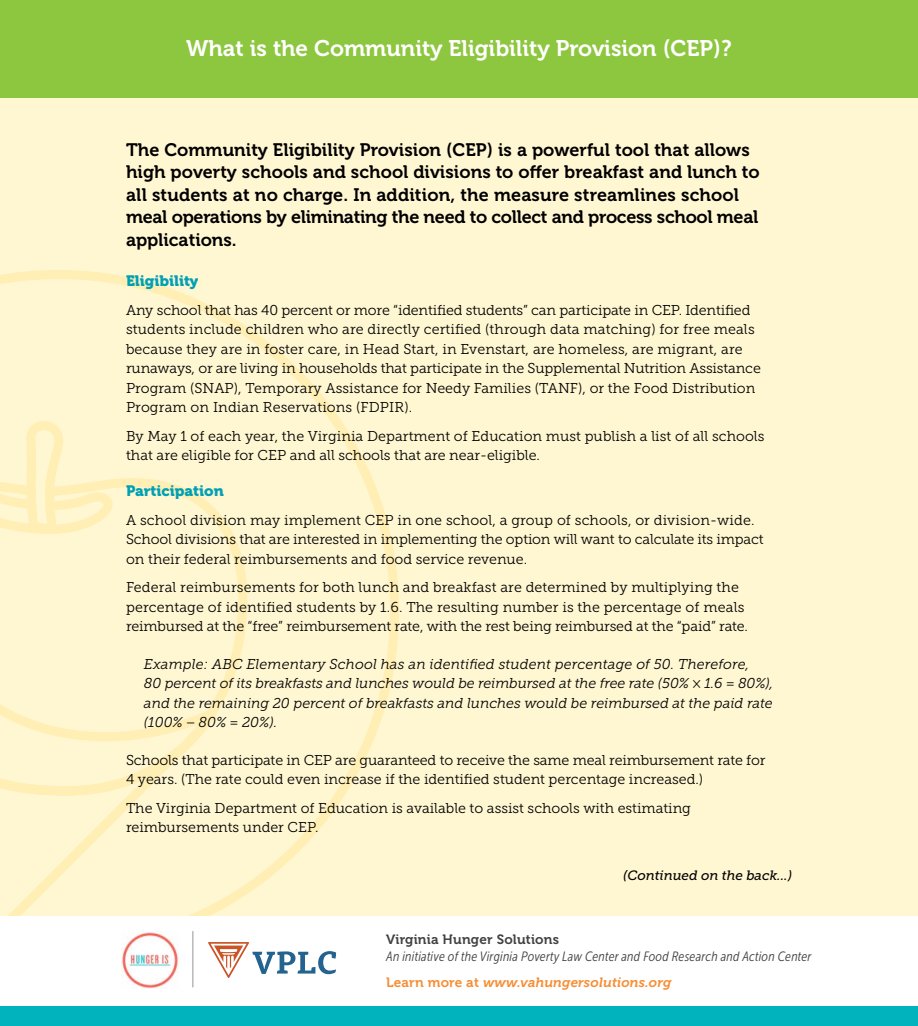
<style>
.page{position:relative;width:918px;height:1026px;background:#fff6d2}
.page>*{position:absolute;margin:0;border:0;box-sizing:border-box;transform-origin:0 0}
.t1{font:22.5px "Museo 700";color:#fff}
.t2{font:18px/22.5px "Museo 700";letter-spacing:.005em;color:#000}
.t3{font:15px "Museo 900";color:#00a0b4}
.t4{font:14.25px/19.5px "Museo Slab 300";color:#000}
.t5{font:italic 14.25px/19.5px "Museo Slab 300";color:#000}
.t6{font:italic 13.5px "Museo Sans Cond 300";letter-spacing:.015em;color:#414042}
.t7{font:italic 13.5px "Museo 700";letter-spacing:.015em;color:#f78d33}
.t8{font:italic 13.5px "Museo Slab 500";color:#000}
.t9{font:13.5px "Museo 700";letter-spacing:.015em;color:#414042}
.s1{font-style:normal}
</style>
<div class="page">
<svg style="left:0;top:270px;width:399px;height:646px"></svg>
<svg style="left:113px;top:478px;width:136px;height:318px"></svg>
<svg style="left:113px;top:490px;width:104px;height:305px"></svg>
<svg style="left:0;top:506px;width:183px;height:410px"></svg>
<svg style="left:0;top:421px;width:113px;height:113px"></svg>
<div style="left:0;top:0;width:918px;height:97px;background:#8dc63f"></div>
<div style="left:0;top:916px;width:918px;height:110px;background:#fff"></div>
<div style="left:0;top:1006px;width:918px;height:20px;background:#00b3bd"></div>
<img style="left:122px;top:932px;width:57px;height:56px">
<svg style="left:208px;top:942px;width:128px;height:36px"></svg>
<hr style="left:193px;top:931px;width:1px;height:56px;background:#939598">
<h1 class="t1" style="left:186px;top:36px;width:547px">What is the Community Eligibility Provision (CEP)?</h1>
<p class="t2" style="left:126px;top:138px;width:635px">The Community Eligibility Provision (CEP) is a powerful tool that allows high poverty schools and school divisions to offer breakfast and lunch to all students at no charge. In addition, the measure streamlines school meal operations by eliminating the need to collect and process school meal applications.</p>
<p class="t3" style="left:126px;top:272px;width:74px">Eligibility</p>
<p class="t4" style="left:126px;top:300px;width:636px">Any school that has 40 percent or more “identified students” can participate in CEP. Identified students include children who are directly certified (through data matching) for free meals because they are in foster care, in Head Start, in Evenstart, are homeless, are migrant, are runaways, or are living in households that participate in the Supplemental Nutrition Assistance Program (SNAP), Temporary Assistance for Needy Families (TANF), or the Food Distribution Program on Indian Reservations (FDPIR).</p>
<p class="t4" style="left:126px;top:426px;width:640px">By May 1 of each year, the Virginia Department of Education must publish a list of all schools that are eligible for CEP and all schools that are near-eligible.</p>
<p class="t3" style="left:126px;top:482px;width:99px">Participation</p>
<p class="t4" style="left:126px;top:510px;width:639px">A school division may implement CEP in one school, a group of schools, or division-wide.<br>School divisions that are interested in implementing the option will want to calculate its impact on their federal reimbursements and food service revenue.</p>
<p class="t4" style="left:126px;top:578px;width:624px">Federal reimbursements for both lunch and breakfast are determined by multiplying the percentage of identified students by 1.6. The resulting number is the percentage of meals reimbursed at the “free” reimbursement rate, with the rest being reimbursed at the “paid” rate.</p>
<p class="t5" style="left:144px;top:654px;width:631px">Example: ABC Elementary School has an identified student percentage of 50. Therefore,<br>80 percent of its breakfasts and lunches would be reimbursed at the free rate (50% × 1.6 = 80%), and the remaining 20 percent of breakfasts and lunches would be reimbursed at the paid rate (100% − 80% = 20%).</p>
<p class="t4" style="left:126px;top:750px;width:641px">Schools that participate in CEP are guaranteed to receive the same meal reimbursement rate for<br>4 years. (The rate could even increase if the identified student percentage increased.)</p>
<p class="t4" style="left:126px;top:798px;width:567px">The Virginia Department of Education is available to assist schools with estimating reimbursements under CEP.</p>
<p class="t8" style="left:623px;top:868px;width:170px">(Continued on the back...)</p>
<p class="t9" style="left:386px;top:931px;width:175px">Virginia Hunger Solutions</p>
<p class="t6" style="left:386px;top:950px;width:427px">An initiative of the Virginia Poverty Law Center and Food Research and Action Center</p>
<p class="t7" style="left:386px;top:974px;width:287px"><span class="s1">Learn more at</span> www.vahungersolutions.org</p>
</div>
